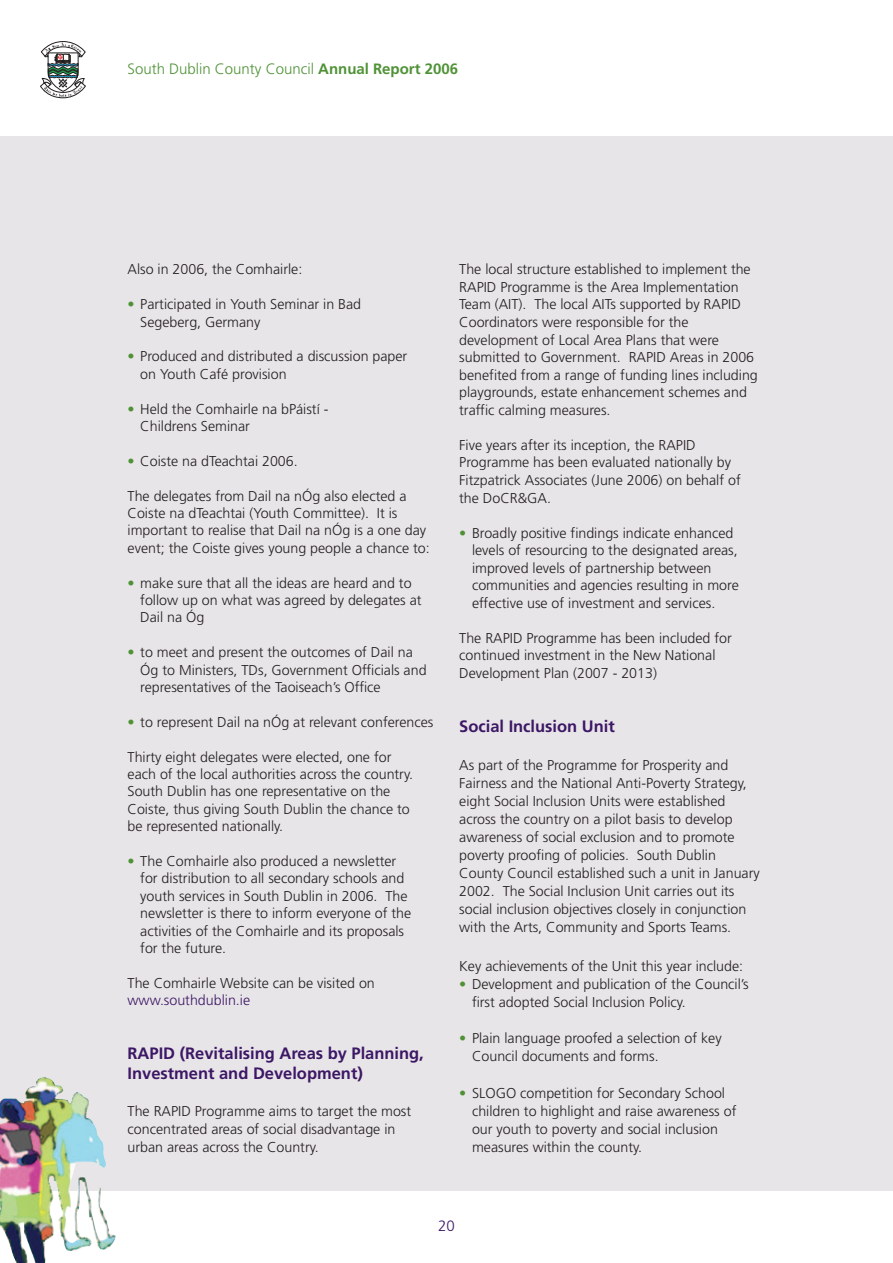
<style>
.page{position:relative;width:893px;height:1263px;background:#fff}
.page>*{position:absolute;margin:0;border:0;box-sizing:border-box;transform-origin:0 0}
.t1{font:700 16.5px/20.2px "Frutiger";color:#3c1765}
.t2{font:300 15px "Frutiger";color:#4f9236}
.t3{font:300 15px "Frutiger";color:#3c1765}
.t4{font:300 14.25px/17.4px "Frutiger";color:#231f20}
.t5{font:300 14.25px "Frutiger";color:#3c1765}
.s1{font-weight:700}
.s2{color:#4f9236}
</style>
<div class="page">
<div style="left:0;top:136px;width:893px;height:1055px;background:#e8e5e8"></div>
<svg style="left:40px;top:41px;width:46px;height:57px"></svg>
<img style="left:0;top:1077px;width:116px;height:186px">
<p class="t2" style="left:128px;top:63px;width:332px">South Dublin County Council <span class="s1">Annual Report 2006</span></p>
<p class="t4" style="left:128px;top:262px;width:176px">Also in 2006, the Comhairle:</p>
<p class="t4" style="left:140px;top:297px;width:222px;text-indent:-13px"><span class="s2">•</span> Participated in Youth Seminar in Bad<br>Segeberg, Germany</p>
<p class="t4" style="left:140px;top:349px;width:269px;text-indent:-13px"><span class="s2">•</span> Produced and distributed a discussion paper on Youth Café provision</p>
<p class="t4" style="left:140px;top:401px;width:190px;text-indent:-13px"><span class="s2">•</span> Held the Comhairle na bPáistí -<br>Childrens Seminar</p>
<p class="t4" style="left:128px;top:453px;width:172px"><span class="s2">•</span> Coiste na dTeachtai 2006.</p>
<p class="t4" style="left:128px;top:488px;width:304px">The delegates from Dail na nÓg also elected a Coiste na dTeachtai (Youth Committee). It is important to realise that Dail na nÓg is a one day event; the Coiste gives young people a chance to:</p>
<p class="t4" style="left:140px;top:575px;width:283px;text-indent:-13px"><span class="s2">•</span> make sure that all the ideas are heard and to follow up on what was agreed by delegates at<br>Dail na Óg</p>
<p class="t4" style="left:140px;top:645px;width:288px;text-indent:-13px"><span class="s2">•</span> to meet and present the outcomes of Dail na<br>Óg to Ministers, TDs, Government Officials and representatives of the Taoiseach’s Office</p>
<p class="t4" style="left:128px;top:714px;width:307px"><span class="s2">•</span> to represent Dail na nÓg at relevant conferences</p>
<p class="t4" style="left:128px;top:749px;width:287px">Thirty eight delegates were elected, one for each of the local authorities across the country.<br>South Dublin has one representative on the Coiste, thus giving South Dublin the chance to be represented nationally.</p>
<p class="t4" style="left:140px;top:853px;width:272px;text-indent:-13px"><span class="s2">•</span> The Comhairle also produced a newsletter for distribution to all secondary schools and youth services in South Dublin in 2006. The newsletter is there to inform everyone of the activities of the Comhairle and its proposals for the future.</p>
<p class="t4" style="left:128px;top:975px;width:249px">The Comhairle Website can be visited on</p>
<p class="t5" style="left:128px;top:994px;width:124px">www.southdublin.ie</p>
<p class="t1" style="left:128px;top:1044px;width:298px">RAPID (Revitalising Areas by Planning,<br>Investment and Development)</p>
<p class="t4" style="left:128px;top:1103px;width:285px;line-height:18px">The RAPID Programme aims to target the most concentrated areas of social disadvantage in urban areas across the Country.</p>
<p class="t4" style="left:459px;top:262px;width:300px">The local structure established to implement the RAPID Programme is the Area Implementation Team (AIT). The local AITs supported by RAPID Coordinators were responsible for the development of Local Area Plans that were submitted to Government. RAPID Areas in 2006 benefited from a range of funding lines including playgrounds, estate enhancement schemes and traffic calming measures.</p>
<p class="t4" style="left:459px;top:437px;width:283px">Five years after its inception, the RAPID Programme has been evaluated nationally by Fitzpatrick Associates (June 2006) on behalf of the DoCR&amp;GA.</p>
<p class="t4" style="left:472px;top:525px;width:268px;text-indent:-13px"><span class="s2">•</span> Broadly positive findings indicate enhanced levels of resourcing to the designated areas, improved levels of partnership between communities and agencies resulting in more effective use of investment and services.</p>
<p class="t4" style="left:459px;top:630px;width:274px">The RAPID Programme has been included for continued investment in the New National<br>Development Plan (2007 - 2013)</p>
<p class="t1" style="left:459px;top:718px;width:157px">Social Inclusion Unit</p>
<p class="t4" style="left:459px;top:757px;width:302px;line-height:18px">As part of the Programme for Prosperity and Fairness and the National Anti-Poverty Strategy, eight Social Inclusion Units were established across the country on a pilot basis to develop awareness of social exclusion and to promote poverty proofing of policies. South Dublin County Council established such a unit in January 2002. The Social Inclusion Unit carries out its social inclusion objectives closely in conjunction with the Arts, Community and Sports Teams.</p>
<p class="t4" style="left:459px;top:959px;width:285px">Key achievements of the Unit this year include:</p>
<p class="t4" style="left:472px;top:977px;width:278px;line-height:18px;text-indent:-13px"><span class="s2">•</span> Development and publication of the Council’s first adopted Social Inclusion Policy.</p>
<p class="t4" style="left:472px;top:1031px;width:251px;line-height:18px;text-indent:-13px"><span class="s2">•</span> Plain language proofed a selection of key<br>Council documents and forms.</p>
<p class="t4" style="left:472px;top:1085px;width:266px;line-height:18px;text-indent:-13px"><span class="s2">•</span> SLOGO competition for Secondary School children to highlight and raise awareness of our youth to poverty and social inclusion measures within the county.</p>
<p class="t3" style="left:438px;top:1219px;width:18px">20</p>
</div>
